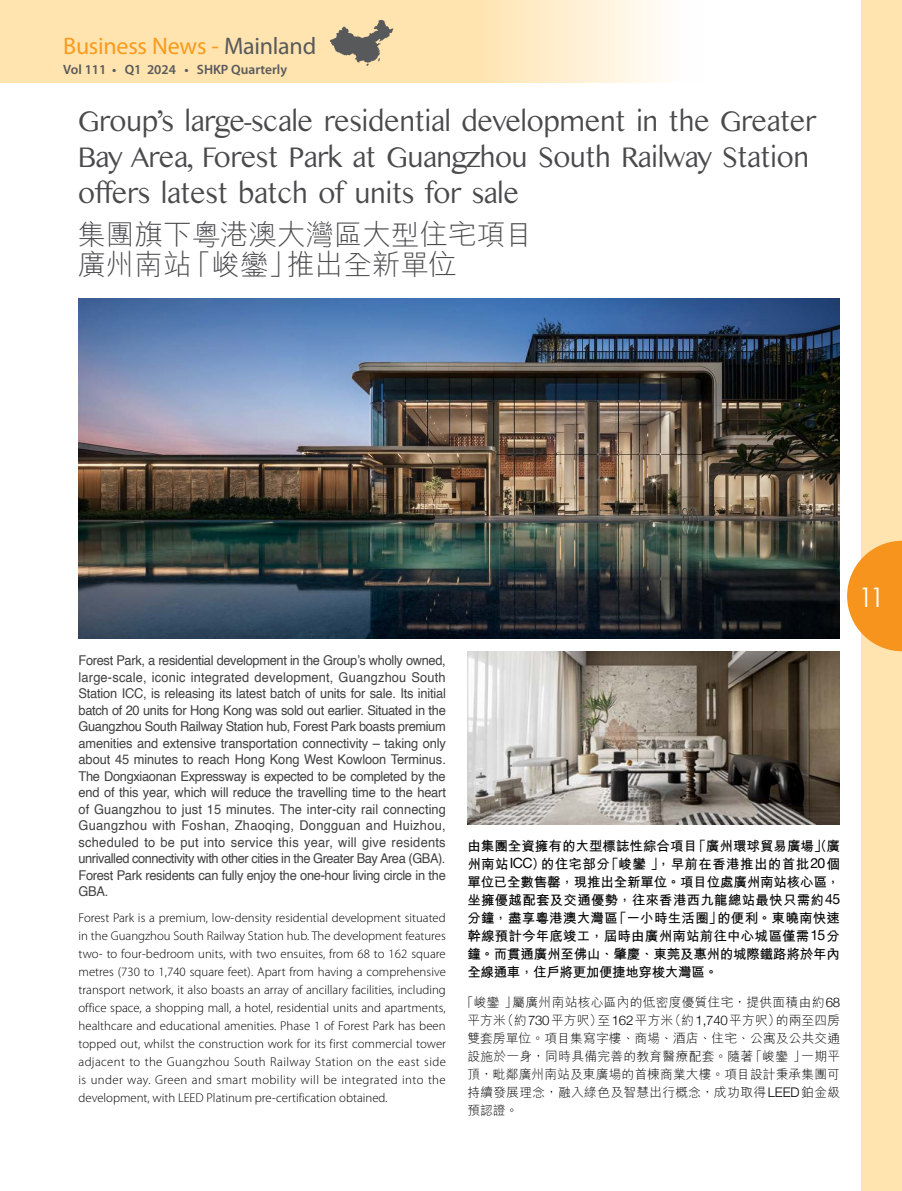
<style>
.page{position:relative;width:902px;height:1191px;background:#fff}
.page>*{position:absolute;margin:0;border:0;box-sizing:border-box;transform-origin:0 0}
.t1{font:30px/36px "Kannada MN";letter-spacing:-.06em;color:#4a4a4d;scale:.96 1}
.t2{font:300 28.5px/30px "M Hei HK";color:#4a4a4d}
.t3{font:27px "Century Gothic";color:#fff}
.t4{font:24px "Myriad Pro";letter-spacing:-.01em;color:#f99b1c}
.t5{font:13.5px/16.5px "Helvetica";letter-spacing:-.025em;color:#414042;text-align:justify;scale:.95 1}
.t6{font:700 13.5px/18px "M Hei HK";letter-spacing:-.015em;color:#000;text-align:justify}
.t7{font:600 13.5px "Myriad Pro";color:#58595b}
.t8{font:300 12.75px/18px "Myriad Pro";color:#000;text-align:justify}
.t9{font:300 12.75px/18px "M Hei HK";letter-spacing:.015em;color:#000;text-align:justify}
.s1{color:#58595b}
.s2{font-family:"Helvetica Neue";font-weight:400;font-size:14.1px}
.s3{font-family:"Helvetica Neue";font-size:13.2px}
</style>
<div class="page">
<img style="left:78px;top:298px;width:761px;height:340px">
<img style="left:467px;top:651px;width:372px;height:173px">
<svg style="left:0;top:0;width:662px;height:83px;background:#ffe7b9"></svg>
<svg style="left:330px;top:20px;width:63px;height:46px;background:#b4a689"></svg>
<div style="left:861px;top:0;width:40px;height:1191px;background:#ffe4af"></div>
<svg style="left:847px;top:541px;width:54px;height:110px"></svg>
<h3 class="t4" style="left:63px;top:31px;width:254px">Business News - <span class="s1">Mainland</span></h3>
<p class="t7" style="left:63px;top:61px;width:225px">Vol 111 • Q1 2024 • SHKP Quarterly</p>
<h1 class="t1" style="left:77px;top:102px;width:771px">Group’s large-scale residential development in the Greater<br>Bay Area, Forest Park at Guangzhou South Railway Station offers latest batch of units for sale</h1>
<h2 class="t2" style="left:77px;top:219px;width:457px">集團旗下粵港澳大灣區大型住宅項目廣州南站「峻鑾」推出全新單位</h2>
<p class="t5" style="left:78px;top:652px;width:388px">Forest Park, a residential development in the Group’s wholly owned, large-scale, iconic integrated development, Guangzhou South Station ICC, is releasing its latest batch of units for sale. Its initial batch of 20 units for Hong Kong was sold out earlier. Situated in the Guangzhou South Railway Station hub, Forest Park boasts premium amenities and extensive transportation connectivity – taking only about 45 minutes to reach Hong Kong West Kowloon Terminus.<br>The Dongxiaonan Expressway is expected to be completed by the end of this year, which will reduce the travelling time to the heart of Guangzhou to just 15 minutes. The inter-city rail connecting Guangzhou with Foshan, Zhaoqing, Dongguan and Huizhou, scheduled to be put into service this year, will give residents unrivalled connectivity with other cities in the Greater Bay Area (GBA).<br>Forest Park residents can fully enjoy the one-hour living circle in the GBA.</p>
<p class="t8" style="left:78px;top:908px;width:369px">Forest Park is a premium, low-density residential development situated in the Guangzhou South Railway Station hub. The development features two- to four-bedroom units, with two ensuites, from 68 to 162 square metres (730 to 1,740 square feet). Apart from having a comprehensive transport network, it also boasts an array of ancillary facilities, including office space, a shopping mall, a hotel, residential units and apartments, healthcare and educational amenities. Phase 1 of Forest Park has been topped out, whilst the construction work for its first commercial tower adjacent to the Guangzhou South Railway Station on the east side is under way. Green and smart mobility will be integrated into the development, with LEED Platinum pre-certification obtained.</p>
<p class="t6" style="left:467px;top:835px;width:374px">由集團全資擁有的大型標誌性綜合項目「廣州環球貿易廣場」（廣州南站<span class="s2">ICC</span>）的住宅部分「峻鑾」，早前在香港推出的首批<span class="s2">20</span>個單位已全數售罄，現推出全新單位。項目位處廣州南站核心區，坐擁優越配套及交通優勢，往來香港西九龍總站最快只需約<span class="s2">45</span>分鐘，盡享粵港澳大灣區「一小時生活圈」的便利。東曉南快速幹線預計今年底竣工，屆時由廣州南站前往中心城區僅需<span class="s2">15</span>分鐘。而貫通廣州至佛山、肇慶、東莞及惠州的城際鐵路將於年內全線通車，住戶將更加便捷地穿梭大灣區。</p>
<p class="t9" style="left:467px;top:992px;width:374px;text-indent:-6px">「峻鑾」屬廣州南站核心區內的低密度優質住宅，提供面積由約<span class="s3">68</span>平方米（約<span class="s3">730</span>平方呎）至<span class="s3">162</span>平方米（約<span class="s3">1,740</span>平方呎）的兩至四房雙套房單位。項目集寫字樓、商場、酒店、住宅、公寓及公共交通設施於一身，同時具備完善的教育醫療配套。隨著「峻鑾」一期平頂，毗鄰廣州南站及東廣場的首棟商業大樓。項目設計秉承集團可持續發展理念，融入綠色及智慧出行概念，成功取得<span class="s3">LEED</span>鉑金級預認證。</p>
<h3 class="t3" style="left:858px;top:579px;width:28px">11</h3>
</div>
